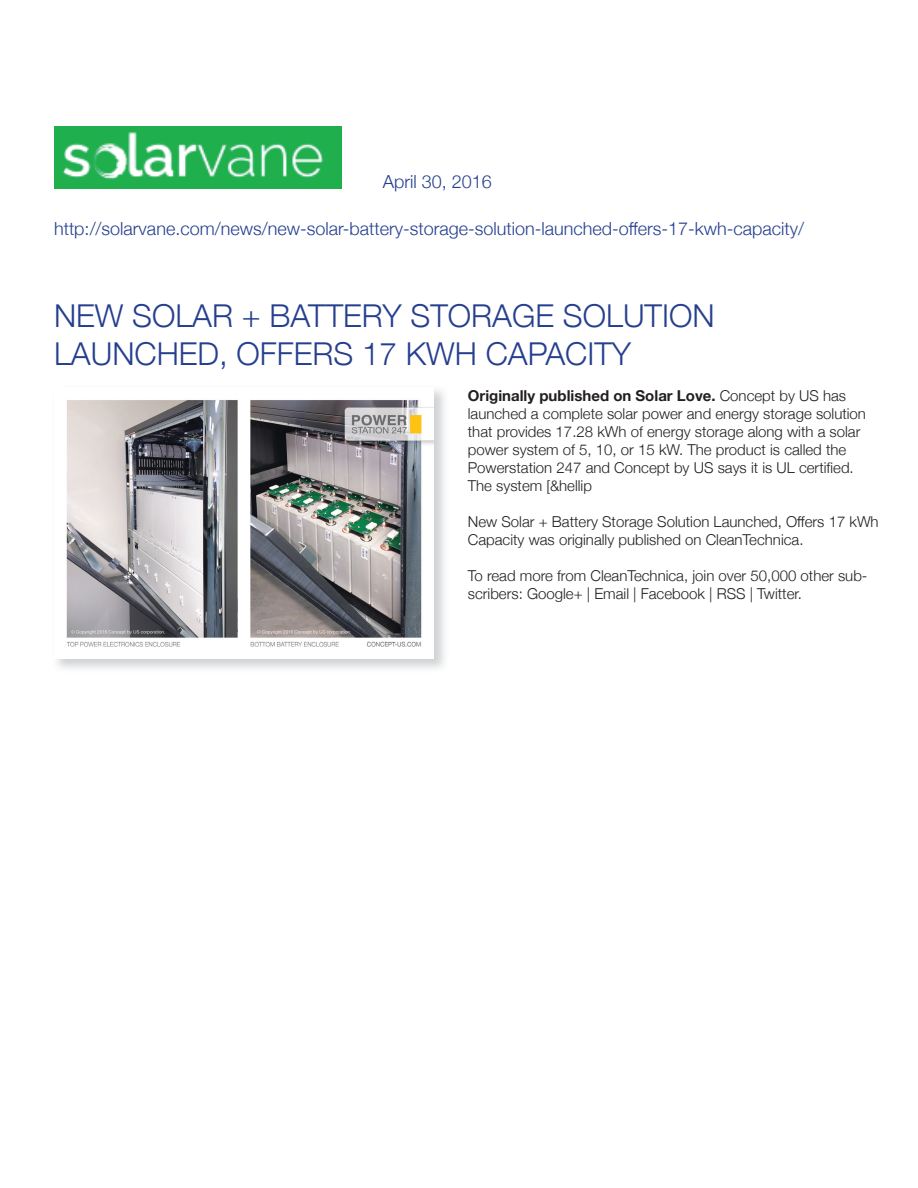
<style>
.page{position:relative;width:918px;height:1188px;background:#fff}
.page>*{position:absolute;margin:0;border:0;box-sizing:border-box;transform-origin:0 0}
.t1{font:300 31.5px/37.8px "Helvetica Neue";color:#253f8e}
.t2{font:300 18px "Helvetica Neue";color:#253f8e}
.t3{font:300 15px/18px "Helvetica Neue";color:#231f20}
.s1{font-weight:700}
</style>
<div class="page">
<img style="left:54px;top:126px;width:287px;height:63px">
<img style="left:65px;top:398px;width:369px;height:249px">
<p class="t2" style="left:383px;top:167px;width:111px">April 30, 2016</p>
<p class="t2" style="left:54px;top:214px;width:752px">http://solarvane.com/news/new-solar-battery-storage-solution-launched-offers-17-kwh-capacity/</p>
<h1 class="t1" style="left:54px;top:295px;width:662px">NEW SOLAR + BATTERY STORAGE SOLUTION<br>LAUNCHED, OFFERS 17 KWH CAPACITY</h1>
<p class="t3" style="left:468px;top:386px;width:400px"><span class="s1">Originally published on Solar Love.</span> Concept by US has launched a complete solar power and energy storage solution that provides 17.28 kWh of energy storage along with a solar power system of 5, 10, or 15 kW. The product is called the Powerstation 247 and Concept by US says it is UL certified.<br>The system [&amp;hellip</p>
<p class="t3" style="left:468px;top:512px;width:412px">New Solar + Battery Storage Solution Launched, Offers 17 kWh<br>Capacity was originally published on CleanTechnica.</p>
<p class="t3" style="left:468px;top:566px;width:401px">To read more from CleanTechnica, join over 50,000 other sub&shy;scribers: Google+ | Email | Facebook | RSS | Twitter.</p>
</div>
